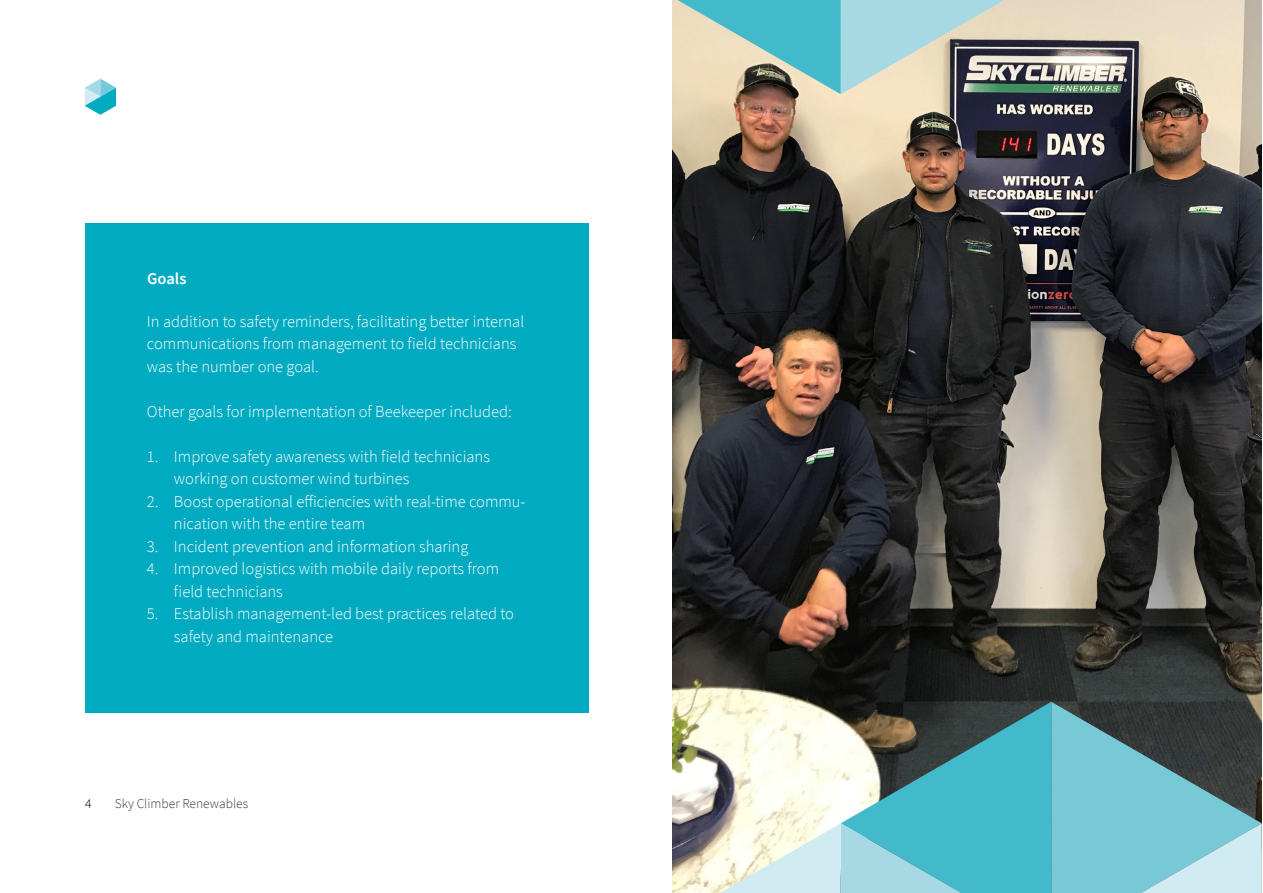
<style>
.page{position:relative;width:1263px;height:893px;background:#fff}
.page>*{position:absolute;margin:0;border:0;box-sizing:border-box;transform-origin:0 0}
.t1{font:300 16.5px/22.5px "Source Sans Pro";color:#fff}
.t2{font:600 16.5px "Source Sans Pro";color:#fff}
.t3{font:300 13.5px "Source Sans Pro";color:#453a36}
.t4{font:300 13.5px "Source Sans Pro";color:#000}
</style>
<div class="page">
<svg style="left:85px;top:79px;width:31px;height:36px"></svg>
<div style="left:85px;top:223px;width:504px;height:489px;background:#00abc2"></div>
<img style="left:673px;top:0;width:589px;height:892px">
<svg style="left:677px;top:0;width:327px;height:94px;background:#9dc1bd"></svg>
<svg style="left:720px;top:702px;width:542px;height:191px;background:#80b2b5"></svg>
<p class="t2" style="left:147px;top:267px;width:41px">Goals</p>
<p class="t1" style="left:147px;top:310px;width:379px">In addition to safety reminders, facilitating better internal communications from management to field technicians was the number one goal.</p>
<p class="t1" style="left:147px;top:400px;width:366px">Other goals for implementation of Beekeeper included:</p>
<p class="t1" style="left:174px;top:445px;width:318px;text-indent:-27px">1. Improve safety awareness with field technicians working on customer wind turbines</p>
<p class="t1" style="left:174px;top:490px;width:353px;text-indent:-27px">2. Boost operational efficiencies with real-time commu&shy;nication with the entire team</p>
<p class="t1" style="left:147px;top:535px;width:323px">3. Incident prevention and information sharing</p>
<p class="t1" style="left:174px;top:558px;width:327px;text-indent:-27px">4. Improved logistics with mobile daily reports from field technicians</p>
<p class="t1" style="left:174px;top:603px;width:342px;text-indent:-27px">5. Establish management-led best practices related to safety and maintenance</p>
<p class="t4" style="left:85px;top:795px;width:8px">4</p>
<p class="t3" style="left:115px;top:795px;width:135px">Sky Climber Renewables</p>
</div>
